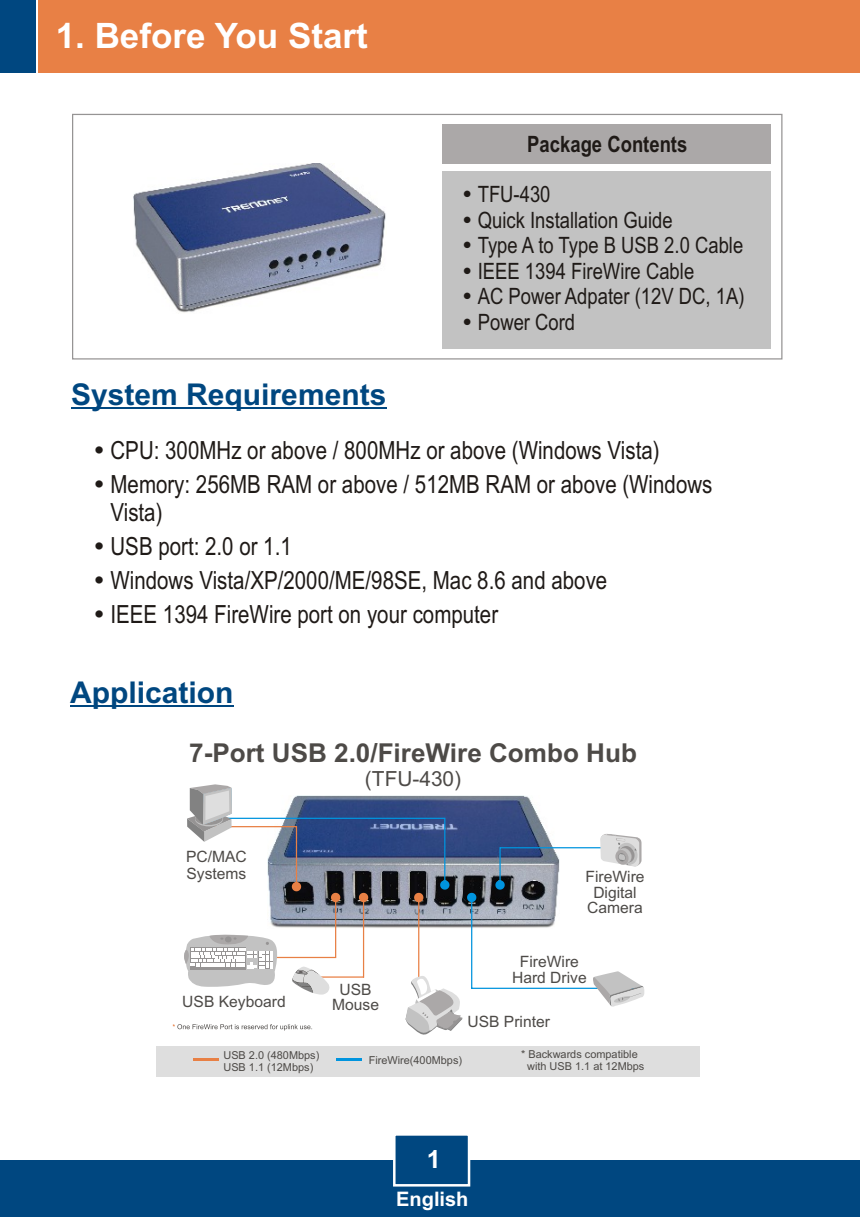
<style>
.page{position:relative;width:860px;height:1217px;background:#fff}
.page>*{position:absolute;margin:0;border:0;box-sizing:border-box;transform-origin:0 0}
.t1{font:700 35px "Arial";color:#fff}
.t2{font:700 30px "Arial";color:#004780}
.t3{font:700 26px "Arial";color:#4d4a47}
.t4{font:25px/34px "Arial Narrow";color:#1f1a17}
.t5{font:700 25px "Arial";color:#fff}
.t6{font:22.5px/25.5px "Arial Narrow";color:#1f1a17}
.t7{font:700 22.5px "Arial Narrow";color:#1f1a17}
.t8{font:20.75px "Arial";color:#4d4a47}
.t9{font:700 20px "Arial";color:#fff}
.t10{font:15.5px/15.8px "Arial";color:#4d4a47;text-align:center}
.t11{font:11px/12.2px "Arial";color:#4d4a47}
</style>
<div class="page">
<hr style="left:71px;top:407px;width:315px;height:2px;background:#004780">
<hr style="left:70px;top:705px;width:163px;height:2px;background:#004780">
<svg style="left:72px;top:113px;width:711px;height:247px"></svg>
<div style="left:442px;top:171px;width:329px;height:178px;background:#c2c2c2"></div>
<div style="left:442px;top:124px;width:329px;height:40px;background:#aba8a8"></div>
<div style="left:0;top:1159px;width:859px;height:57px;background:#004780"></div>
<div style="left:39px;top:0;width:820px;height:72px;background:#e88045"></div>
<div style="left:0;top:0;width:36px;height:72px;background:#004780"></div>
<svg style="left:392px;top:1135px;width:79px;height:52px"></svg>
<img style="left:133px;top:163px;width:253px;height:151px">
<div style="left:156px;top:1046px;width:543px;height:31px;background:#dedede"></div>
<hr style="left:193px;top:1058px;width:25px;height:3px;background:#e88045">
<hr style="left:336px;top:1058px;width:25px;height:3px;background:#0094de">
<svg style="left:172px;top:784px;width:472px;height:251px"></svg>
<h1 class="t1" style="left:56px;top:22px;width:313px">1. Before You Start</h1>
<p class="t2" style="left:71px;top:383px;width:317px">System Requirements</p>
<p class="t7" style="left:527px;top:136px;width:161px">Package Contents</p>
<p class="t6" style="left:477px;top:184px;width:268px">TFU-430<br>Quick Installation Guide<br>Type A to Type B USB 2.0 Cable<br>IEEE 1394 FireWire Cable<br>AC Power Adpater (12V DC, 1A)<br>Power Cord</p>
<p class="t4" style="left:110px;top:435px;width:550px">CPU: 300MHz or above / 800MHz or above (Windows Vista)</p>
<p class="t4" style="left:110px;top:472px;width:603px;line-height:28.2px">Memory: 256MB RAM or above / 512MB RAM or above (Windows<br>Vista)</p>
<p class="t4" style="left:110px;top:531px;width:498px">USB port: 2.0 or 1.1<br>Windows Vista/XP/2000/ME/98SE, Mac 8.6 and above<br>IEEE 1394 FireWire port on your computer</p>
<p class="t2" style="left:70px;top:681px;width:165px">Application</p>
<p class="t3" style="left:189px;top:743px;width:449px">7-Port USB 2.0/FireWire Combo Hub</p>
<p class="t8" style="left:365px;top:771px;width:98px">(TFU-430)</p>
<p class="t10" style="left:186px;top:848px;width:62px;line-height:17.5px;text-align:left">PC/MAC<br>Systems</p>
<p class="t10" style="left:585px;top:870px;width:61px">FireWire<br>Digital<br>Camera</p>
<p class="t10" style="left:182px;top:995px;width:105px">USB Keyboard</p>
<p class="t11" style="left:223px;top:1049px;width:97px">USB 2.0 (480Mbps)</p>
<p class="t11" style="left:223px;top:1061px;width:91px">USB 1.1 (12Mbps)</p>
<p class="t10" style="left:332px;top:982px;width:48px">USB<br>Mouse</p>
<p class="t10" style="left:512px;top:955px;width:76px">FireWire<br>Hard Drive</p>
<p class="t10" style="left:467px;top:1015px;width:84px">USB Printer</p>
<p class="t11" style="left:368px;top:1055px;width:95px">FireWire(400Mbps)</p>
<p class="t11" style="left:527px;top:1048px;width:119px;text-indent:-6px">* Backwards compatible with USB 1.1 at 12Mbps</p>
<p class="t5" style="left:426px;top:1149px;width:15px">1</p>
<p class="t9" style="left:396px;top:1191px;width:74px">English</p>
</div>
